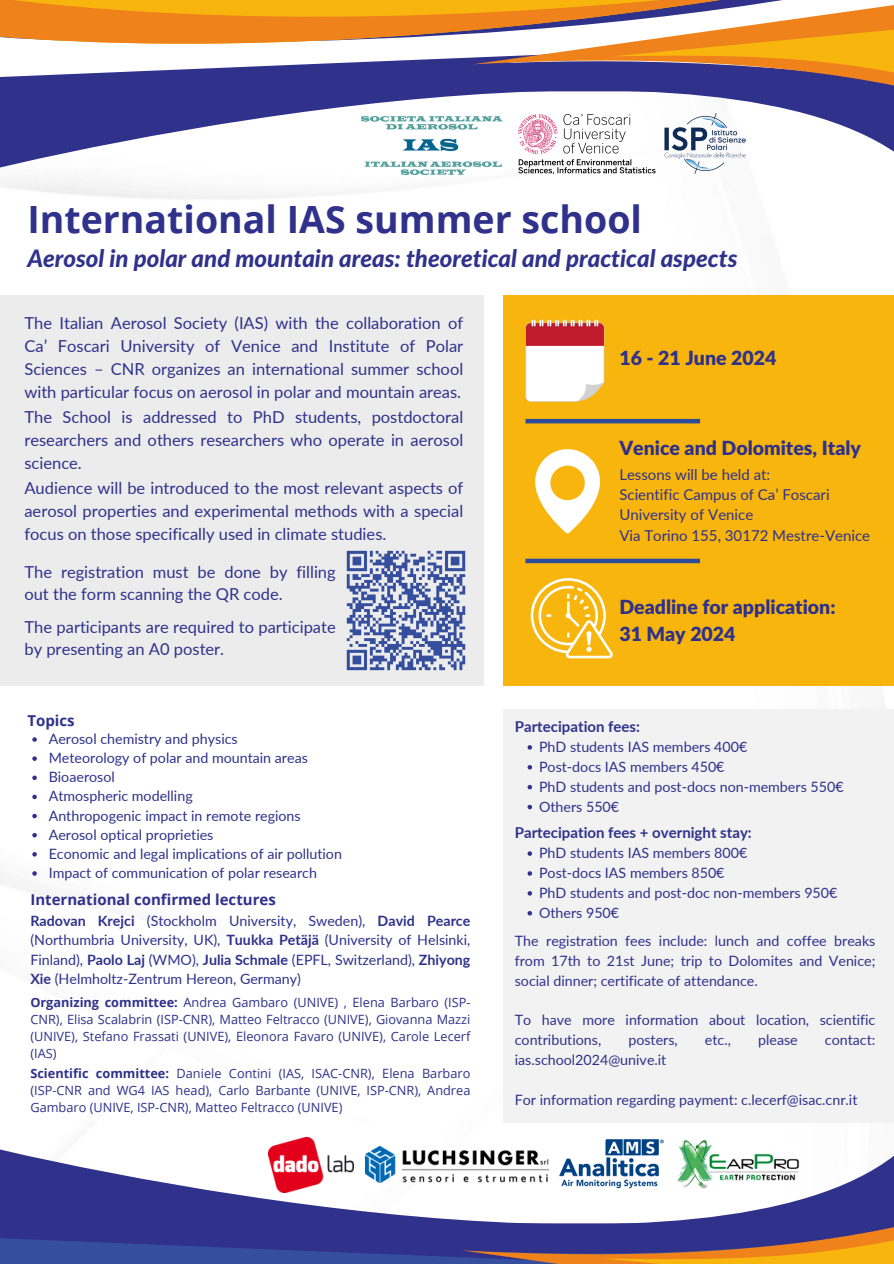
<style>
.page{position:relative;width:894px;height:1264px;background:#fff}
.page>*{position:absolute;margin:0;border:0;box-sizing:border-box;transform-origin:0 0}
.t1{font:700 37.5px "Open Sans";color:#2f318b}
.t2{font:italic 800 24px "Lato";color:#2f318b}
.t3{font:900 19.5px/27px "Lato Latin";color:#2f318b}
.t4{font:16.5px/23px "Lato";color:#2f318b;text-align:justify}
.t5{font:15px/20.2px "Lato";color:#2f318b}
.t6{font:700 15px "Lato";color:#2f318b}
.t7{font:700 15px "Open Sans";color:#2f318b}
.t8{font:14.25px/19.2px "Lato";color:#2f318b;text-align:justify}
.t9{font:12.75px/17px "Open Sans";color:#2f318b;text-align:justify}
.s1{font-weight:700}
</style>
<div class="page">
<svg style="left:0;top:129px;width:893px;height:44px"></svg>
<svg style="left:594px;top:91px;width:299px;height:38px"></svg>
<svg style="left:0;top:62px;width:594px;height:93px;fill:#2f318b"></svg>
<svg style="left:364px;top:59px;width:108px;height:3px"></svg>
<svg style="left:0;top:0;width:782px;height:59px"></svg>
<svg style="left:472px;top:1px;width:421px;height:90px"></svg>
<img style="left:362px;top:116px;width:140px;height:59px">
<img style="left:661px;top:114px;width:84px;height:60px">
<svg style="left:0;top:1140px;width:893px;height:45px"></svg>
<svg style="left:617px;top:1185px;width:276px;height:38px"></svg>
<svg style="left:0;top:1159px;width:559px;height:64px;fill:#2f318b"></svg>
<svg style="left:0;top:1223px;width:893px;height:40px;background:#50477b"></svg>
<div style="left:503px;top:295px;width:390px;height:390px;background:#f8b50e"></div>
<svg style="left:525px;top:320px;width:79px;height:82px;background:#ebbdb8"></svg>
<svg style="left:535px;top:449px;width:65px;height:84px"></svg>
<hr style="left:525px;top:419px;width:174px;height:4px;background:#2c4b9c">
<div style="left:525px;top:558px;width:174px;height:5px;background:#2c4b9c"></div>
<svg style="left:530px;top:578px;width:82px;height:80px"></svg>
<div style="left:0;top:295px;width:483px;height:390px;background:#ececec"></div>
<div style="left:503px;top:708px;width:390px;height:414px;background:#f2f2f2"></div>
<img style="left:518px;top:114px;width:137px;height:61px">
<img style="left:268px;top:1137px;width:85px;height:55px">
<img style="left:365px;top:1146px;width:183px;height:36px">
<img style="left:559px;top:1139px;width:104px;height:49px">
<img style="left:676px;top:1139px;width:123px;height:50px">
<img style="left:346px;top:550px;width:120px;height:121px">
<svg style="left:32px;top:737px;width:5px;height:4px"></svg>
<svg style="left:32px;top:756px;width:5px;height:5px"></svg>
<svg style="left:32px;top:775px;width:5px;height:5px"></svg>
<svg style="left:32px;top:794px;width:5px;height:5px"></svg>
<svg style="left:32px;top:813px;width:5px;height:5px"></svg>
<svg style="left:32px;top:833px;width:5px;height:4px"></svg>
<svg style="left:32px;top:852px;width:5px;height:4px"></svg>
<svg style="left:32px;top:871px;width:5px;height:4px"></svg>
<svg style="left:527px;top:745px;width:5px;height:4px"></svg>
<svg style="left:527px;top:765px;width:5px;height:4px"></svg>
<svg style="left:527px;top:785px;width:5px;height:4px"></svg>
<svg style="left:527px;top:804px;width:5px;height:5px"></svg>
<svg style="left:527px;top:851px;width:5px;height:4px"></svg>
<svg style="left:527px;top:871px;width:5px;height:4px"></svg>
<svg style="left:527px;top:891px;width:5px;height:4px"></svg>
<svg style="left:527px;top:911px;width:5px;height:4px"></svg>
<h4 class="t1" style="left:27px;top:193px;width:616px">International IAS summer school</h4>
<h4 class="t2" style="left:27px;top:248px;width:711px">Aerosol in polar and mountain areas: theoretical and practical aspects</h4>
<h4 class="t4" style="left:24px;top:311px;width:440px">The Italian Aerosol Society (IAS) with the collaboration of Ca’ Foscari University of Venice and Institute of Polar Sciences – CNR organizes an international summer school with particular focus on aerosol in polar and mountain areas.</h4>
<p class="t4" style="left:24px;top:405px;width:440px">The School is addressed to PhD students, postdoctoral researchers and others researchers who operate in aerosol science.</p>
<p class="t4" style="left:24px;top:476px;width:440px">Audience will be introduced to the most relevant aspects of aerosol properties and experimental methods with a special focus on those specifically used in climate studies.</p>
<h3 class="t4" style="left:24px;top:560px;width:313px;line-height:22.5px">The registration must be done by filling out the form scanning the QR code.</h3>
<h5 class="t4" style="left:24px;top:615px;width:313px;line-height:22.5px">The participants are required to participate by presenting an A0 poster.</h5>
<p class="t7" style="left:27px;top:709px;width:49px">Topics</p>
<h2 class="t8" style="left:49px;top:729px;width:190px">Aerosol chemistry and physics</h2>
<h3 class="t8" style="left:49px;top:748px;width:261px">Meteorology of polar and mountain areas</h3>
<p class="t8" style="left:49px;top:767px;width:68px">Bioaerosol</p>
<p class="t8" style="left:49px;top:786px;width:145px">Atmospheric modelling</p>
<p class="t8" style="left:49px;top:805px;width:253px">Anthropogenic impact in remote regions</p>
<p class="t8" style="left:49px;top:824px;width:166px">Aerosol optical proprieties</p>
<p class="t8" style="left:49px;top:843px;width:295px">Economic and legal implications of air pollution</p>
<p class="t8" style="left:49px;top:862px;width:270px">Impact of communication of polar research</p>
<p class="t7" style="left:30px;top:888px;width:247px">International confirmed lectures</p>
<p class="t8" style="left:30px;top:911px;width:441px"><span class="s1">Radovan Krejci</span> (Stockholm University, Sweden), <span class="s1">David Pearce </span>(Northumbria University, UK), <span class="s1">Tuukka Petäjä</span> (University of Helsinki, Finland), <span class="s1">Paolo Laj</span> (WMO), <span class="s1">Julia Schmale</span> (EPFL, Switzerland), <span class="s1">Zhiyong Xie</span> (Helmholtz-Zentrum Hereon, Germany)</p>
<h5 class="t9" style="left:30px;top:993px;width:441px"><span class="s1">Organizing committee:</span> Andrea Gambaro (UNIVE) , Elena Barbaro (ISP-CNR), Elisa Scalabrin (ISP-CNR), Matteo Feltracco (UNIVE), Giovanna Mazzi (UNIVE), Stefano Frassati (UNIVE), Eleonora Favaro (UNIVE), Carole Lecerf (IAS)</h5>
<h5 class="t9" style="left:30px;top:1064px;width:441px"><span class="s1">Scientific committee:</span> Daniele Contini (IAS, ISAC-CNR), Elena Barbaro (ISP-CNR and WG4 IAS head), Carlo Barbante (UNIVE, ISP-CNR), Andrea Gambaro (UNIVE, ISP-CNR), Matteo Feltracco (UNIVE)</h5>
<h2 class="t3" style="left:619px;top:345px;width:158px">16 - 21 June 2024</h2>
<p class="t3" style="left:619px;top:435px;width:243px">Venice and Dolomites, Italy</p>
<p class="t5" style="left:619px;top:464px;width:252px">Lessons will be held at:<br>Scientific Campus of Ca’ Foscari<br>University of Venice<br>Via Torino 155, 30172 Mestre-Venice</p>
<h4 class="t3" style="left:619px;top:594px;width:218px">Deadline for application:<br>31 May 2024</h4>
<p class="t6" style="left:514px;top:717px;width:127px">Partecipation fees:</p>
<p class="t8" style="left:539px;top:736px;width:210px">PhD students IAS members 400€</p>
<h3 class="t8" style="left:539px;top:756px;width:187px">Post-docs IAS members 450€</h3>
<p class="t8" style="left:539px;top:776px;width:306px">PhD students and post-docs non-members 550€</p>
<p class="t8" style="left:539px;top:796px;width:82px">Others 550€</p>
<p class="t6" style="left:514px;top:823px;width:238px">Partecipation fees + overnight stay:</p>
<p class="t8" style="left:539px;top:843px;width:210px">PhD students IAS members 800€</p>
<h3 class="t8" style="left:539px;top:862px;width:187px">Post-docs IAS members 850€</h3>
<p class="t8" style="left:539px;top:882px;width:300px">PhD students and post-doc non-members 950€</p>
<p class="t8" style="left:539px;top:902px;width:82px">Others 950€</p>
<p class="t8" style="left:514px;top:930px;width:362px;line-height:20px">The registration fees include: lunch and coffee breaks from 17th to 21st June; trip to Dolomites and Venice; social dinner; certificate of attendance.</p>
<p class="t8" style="left:514px;top:1009px;width:362px;line-height:20px">To have more information about location, scientific contributions,</p>
<p class="t8" style="left:628px;top:1030px;width:51px">posters,</p>
<p class="t8" style="left:704px;top:1030px;width:28px">etc.,</p>
<p class="t8" style="left:758px;top:1030px;width:41px">please</p>
<p class="t8" style="left:824px;top:1030px;width:52px">contact:</p>
<p class="t8" style="left:514px;top:1050px;width:153px">ias.school2024@unive.it</p>
<h5 class="t8" style="left:514px;top:1089px;width:344px">For information regarding payment: c.lecerf@isac.cnr.it</h5>
</div>
